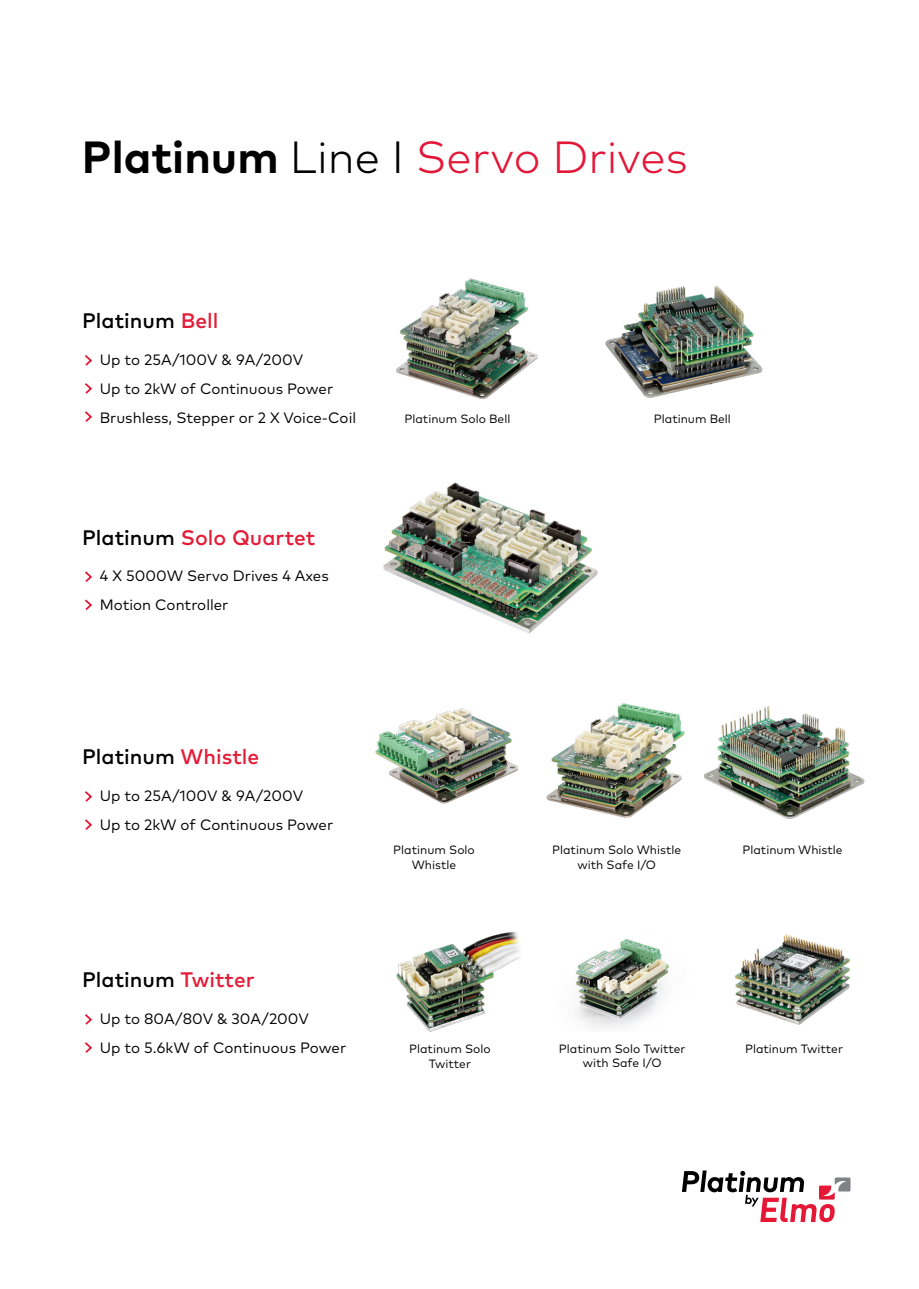
<style>
.page{position:relative;width:919px;height:1289px;background:#fff}
.page>*{position:absolute;margin:0;border:0;box-sizing:border-box;transform-origin:0 0}
.t1{font:300 45px "Mark OT";color:#e31738}
.t2{font:500 21px "Mark OT";color:#000}
.t3{font:500 21px "Mark OT";color:#e31d38}
.t4{font:15px "Mark OT";color:#000}
.t5{font:12px/14.4px "Mark OT";color:#000;text-align:center}
.s1{font-weight:700;color:#000}
.s2{color:#000}
.s3{color:#e31d38}
</style>
<div class="page">
<svg style="left:85px;top:355px;width:8px;height:11px"></svg>
<svg style="left:85px;top:571px;width:7px;height:11px"></svg>
<svg style="left:85px;top:791px;width:8px;height:11px"></svg>
<svg style="left:85px;top:1014px;width:8px;height:11px"></svg>
<svg style="left:85px;top:383px;width:8px;height:11px"></svg>
<svg style="left:85px;top:599px;width:7px;height:11px"></svg>
<svg style="left:85px;top:819px;width:7px;height:11px"></svg>
<svg style="left:85px;top:1042px;width:8px;height:11px"></svg>
<svg style="left:85px;top:411px;width:8px;height:11px"></svg>
<img style="left:396px;top:278px;width:142px;height:121px">
<img style="left:605px;top:285px;width:158px;height:113px">
<img style="left:383px;top:482px;width:215px;height:152px">
<img style="left:375px;top:708px;width:143px;height:96px">
<img style="left:396px;top:932px;width:124px;height:99px">
<img style="left:546px;top:703px;width:139px;height:115px">
<img style="left:575px;top:939px;width:94px;height:89px">
<img style="left:704px;top:706px;width:161px;height:113px">
<img style="left:735px;top:934px;width:115px;height:91px">
<svg style="left:682px;top:1170px;width:168px;height:52px"></svg>
<h1 class="t1" style="left:82px;top:130px;width:607px"><span class="s1">Platinum</span> <span class="s2">Line I</span> Servo Drives</h1>
<h2 class="t2" style="left:82px;top:307px;width:138px">Platinum <span class="s3">Bell</span></h2>
<p class="t4" style="left:100px;top:350px;width:205px">Up to 25A/100V &amp; 9A/200V</p>
<p class="t4" style="left:100px;top:379px;width:235px">Up to 2kW of Continuous Power</p>
<p class="t4" style="left:100px;top:409px;width:258px">Brushless, Stepper or 2 X Voice-Coil</p>
<h2 class="t3" style="left:82px;top:523px;width:235px"><span class="s2">Platinum</span> Solo Quartet</h2>
<p class="t4" style="left:100px;top:566px;width:230px">4 X 5000W Servo Drives 4 Axes</p>
<p class="t4" style="left:100px;top:595px;width:130px">Motion Controller</p>
<p class="t5" style="left:404px;top:411px;width:107px">Platinum Solo Bell</p>
<p class="t5" style="left:653px;top:411px;width:79px">Platinum Bell</p>
<h2 class="t2" style="left:82px;top:743px;width:179px">Platinum <span class="s3">Whistle</span></h2>
<p class="t4" style="left:100px;top:786px;width:205px">Up to 25A/100V &amp; 9A/200V</p>
<p class="t4" style="left:100px;top:815px;width:235px">Up to 2kW of Continuous Power</p>
<h2 class="t2" style="left:82px;top:965px;width:174px">Platinum <span class="s3">Twitter</span></h2>
<p class="t4" style="left:100px;top:1009px;width:211px">Up to 80A/80V &amp; 30A/200V</p>
<p class="t4" style="left:100px;top:1038px;width:248px">Up to 5.6kW of Continuous Power</p>
<p class="t5" style="left:393px;top:842px;width:83px">Platinum Solo<br>Whistle</p>
<p class="t5" style="left:409px;top:1041px;width:83px">Platinum Solo<br>Twitter</p>
<p class="t5" style="left:552px;top:842px;width:130px">Platinum Solo Whistle with Safe I/O</p>
<p class="t5" style="left:742px;top:842px;width:102px">Platinum Whistle</p>
<p class="t5" style="left:559px;top:1040px;width:128px">Platinum Solo Twitter with Safe I/O</p>
<p class="t5" style="left:745px;top:1041px;width:99px">Platinum Twitter</p>
</div>
